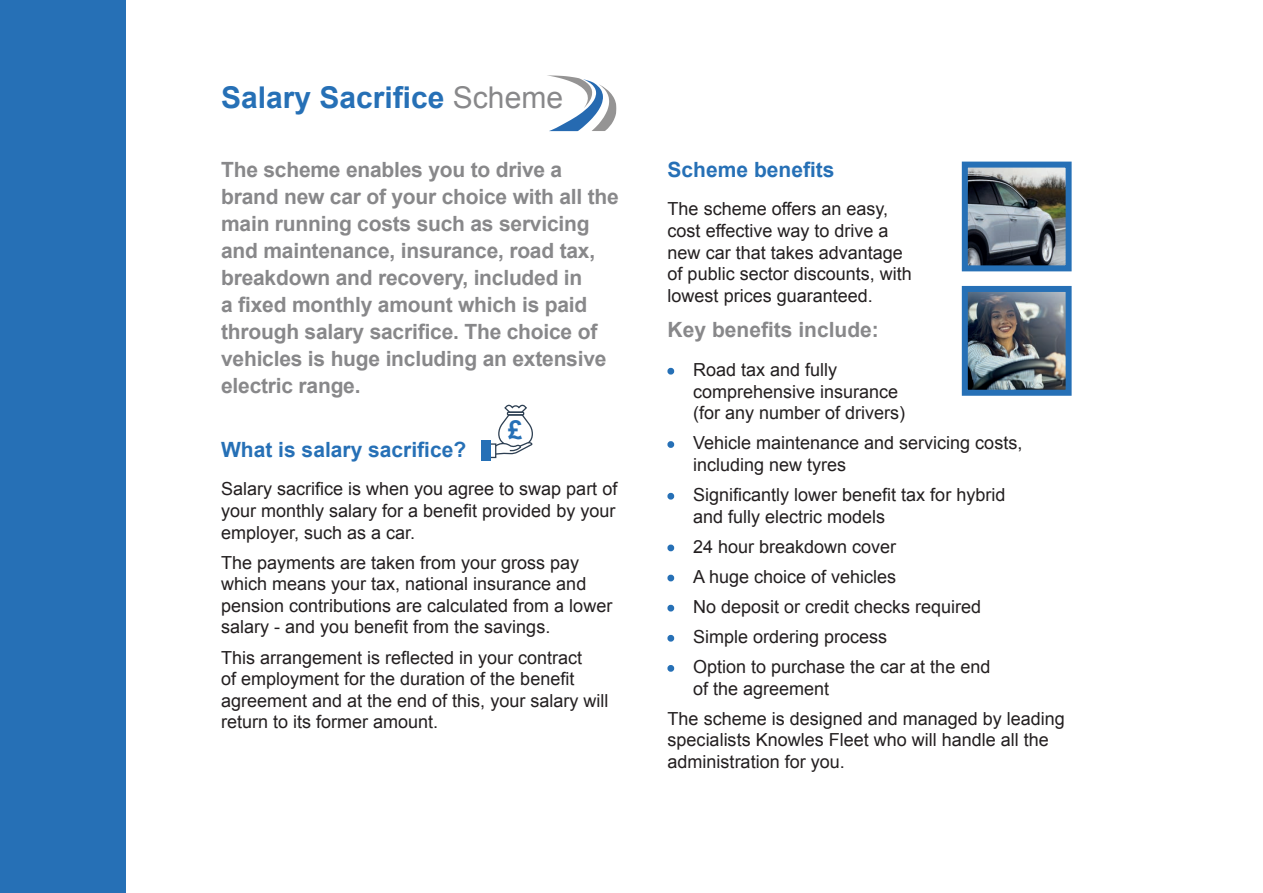
<style>
.page{position:relative;width:1263px;height:893px;background:#fff}
.page>*{position:absolute;margin:0;border:0;box-sizing:border-box;transform-origin:0 0}
.t1{font:700 30px "Arial";color:#2670b6}
.t2{font:700 25.8px "Arial";color:#2670b6}
.t3{font:700 21px/27px "Arial";letter-spacing:-.01em;color:#88888a}
.t4{font:700 21px "Arial";color:#2670b6}
.t5{font:18px/21.6px "Arial";color:#231f20}
.s1{font-weight:400;color:#88888a}
.s2{color:#2670b6}
</style>
<div class="page">
<div style="left:0;top:0;width:125px;height:893px;background:#2670b6"></div>
<svg style="left:547px;top:75px;width:69px;height:56px"></svg>
<svg style="left:961px;top:161px;width:111px;height:111px;background:#647889"></svg>
<img style="left:961px;top:285px;width:111px;height:111px">
<svg style="left:490px;top:404px;width:43px;height:57px"></svg>
<div style="left:490px;top:443px;width:6px;height:15px;border:1px solid #2d3f52"></div>
<div style="left:481px;top:440px;width:9px;height:21px;background:#2670b6"></div>
<h1 class="t1" style="left:221px;top:78px;width:343px">Salary Sacrifice <span class="s1">Scheme</span></h1>
<p class="t3" style="left:221px;top:157px;width:399px">The scheme enables you to drive a brand new car of your choice with all the main running costs such as servicing and maintenance, insurance, road tax, breakdown and recovery, included in<br>a fixed monthly amount which is paid through salary sacrifice. The choice of vehicles is huge including an extensive electric range.</p>
<h2 class="t2" style="left:508px;top:413px;width:16px">£</h2>
<p class="t4" style="left:221px;top:435px;width:247px">What is salary sacrifice?</p>
<p class="t5" style="left:221px;top:478px;width:398px;text-align:justify">Salary sacrifice is when you agree to swap part of your monthly salary for a benefit provided by your employer, such as a car.</p>
<p class="t5" style="left:221px;top:552px;width:393px">The payments are taken from your gross pay which means your tax, national insurance and pension contributions are calculated from a lower salary - and you benefit from the savings.</p>
<p class="t5" style="left:221px;top:647px;width:389px">This arrangement is reflected in your contract<br>of employment for the duration of the benefit agreement and at the end of this, your salary will return to its former amount.</p>
<p class="t4" style="left:668px;top:156px;width:168px">Scheme benefits</p>
<p class="t5" style="left:668px;top:199px;width:246px">The scheme offers an easy, cost effective way to drive a new car that takes advantage of public sector discounts, with lowest prices guaranteed.</p>
<p class="t3" style="left:668px;top:317px;width:213px">Key benefits include:</p>
<p class="t5" style="left:693px;top:359px;width:214px;text-indent:-26px"><span class="s2">•</span> Road tax and fully comprehensive insurance (for any number of drivers)</p>
<p class="t5" style="left:693px;top:432px;width:331px;text-indent:-26px"><span class="s2">•</span> Vehicle maintenance and servicing costs, including new tyres</p>
<p class="t5" style="left:693px;top:484px;width:314px;text-indent:-26px"><span class="s2">•</span> Significantly lower benefit tax for hybrid and fully electric models</p>
<p class="t5" style="left:668px;top:536px;width:230px"><span class="s2">•</span> 24 hour breakdown cover</p>
<p class="t5" style="left:668px;top:566px;width:230px"><span class="s2">•</span> A huge choice of vehicles</p>
<p class="t5" style="left:668px;top:596px;width:315px"><span class="s2">•</span> No deposit or credit checks required</p>
<p class="t5" style="left:668px;top:626px;width:221px"><span class="s2">•</span> Simple ordering process</p>
<p class="t5" style="left:693px;top:656px;width:299px;text-indent:-26px"><span class="s2">•</span> Option to purchase the car at the end of the agreement</p>
<p class="t5" style="left:668px;top:708px;width:399px">The scheme is designed and managed by leading specialists Knowles Fleet who will handle all the administration for you.</p>
</div>
